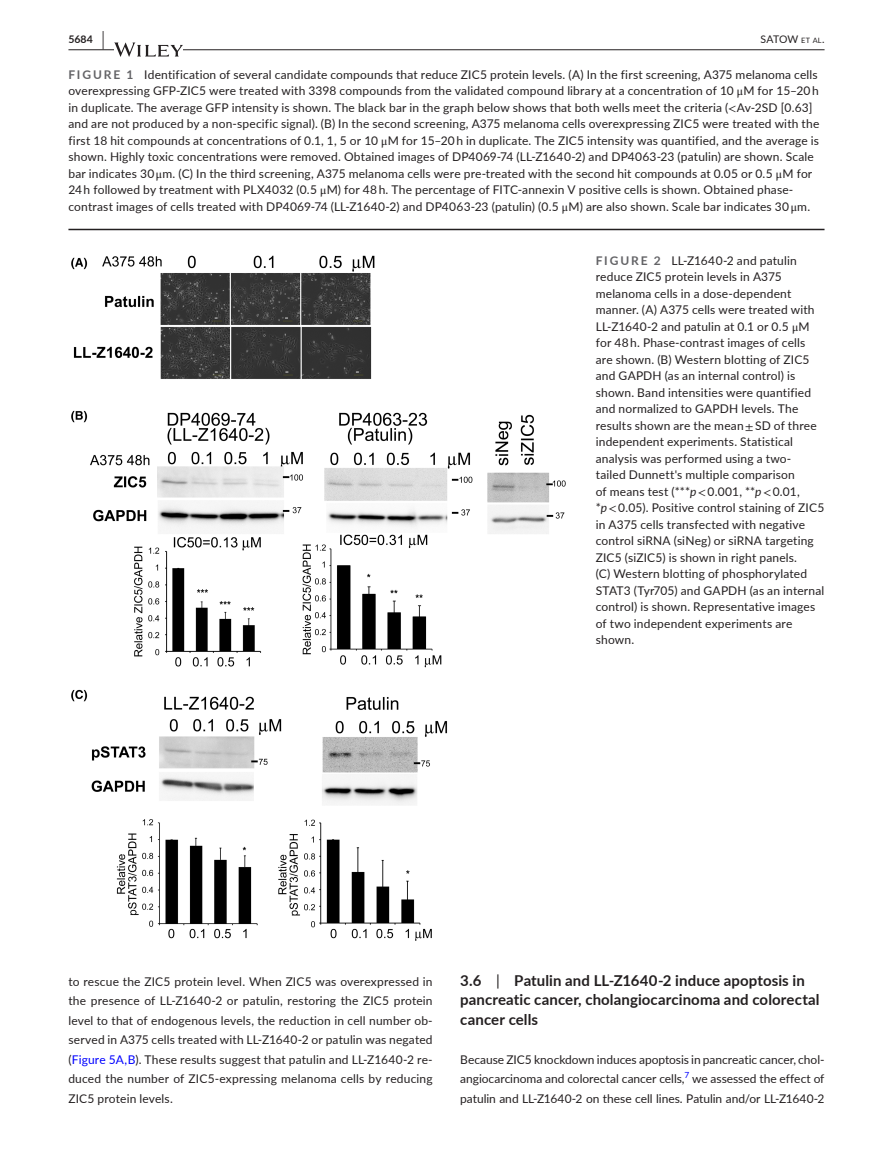
<style>
.page{position:relative;width:893px;height:1174px;background:#fff}
.page>*{position:absolute;margin:0;border:0;box-sizing:border-box;transform-origin:0 0}
.t1{font:700 15px/19.5px "Lato";letter-spacing:.005em;color:#231f20}
.t2{font:12px/16.5px "Lato";letter-spacing:.015em;color:#231f20;text-align:justify}
.t3{font:10.5px "Lato";color:#231f20}
.t4{font:700 10.5px "Lato";color:#231f20}
.s1{font-size:19.5px}
.s2{font-size:7.35px}
.s3{font-weight:700;color:#636366}
.s4{font-family:"STIX"}
.s5{font-style:italic}
.s6{color:#00f}
.s7{font-weight:400}
</style>
<div class="page">
<hr style="left:68px;top:49px;width:756px;height:1px;background:#231f20">
<svg style="left:114px;top:42px;width:69px;height:15px"></svg>
<hr style="left:68px;top:229px;width:756px;height:1px;background:#231f20">
<img style="left:71px;top:255px;width:495px;height:686px">
<p class="t4" style="left:68px;top:31px;width:37px">5684 <span class="s1">|</span></p>
<p class="t3" style="left:760px;top:31px;width:65px">SATOW <span class="s2">et al</span>.</p>
<p class="t2" style="left:68px;top:66px;width:752px;text-align:left"><span class="s3">FIGURE 1</span> Identification of several candidate compounds that reduce ZIC5 protein levels. (A) In the first screening, A375 melanoma cells overexpressing GFP-ZIC5 were treated with 3398 compounds from the validated compound library at a concentration of 10 <span class="s4">μ</span>M for 15–20 h in duplicate. The average GFP intensity is shown. The black bar in the graph below shows that both wells meet the criteria (<span class="s4">&lt;</span>Av-2SD [0.63] and are not produced by a non-specific signal). (B) In the second screening, A375 melanoma cells overexpressing ZIC5 were treated with the first 18 hit compounds at concentrations of 0.1, 1, 5 or 10 <span class="s4">μ</span>M for 15–20 h in duplicate. The ZIC5 intensity was quantified, and the average is shown. Highly toxic concentrations were removed. Obtained images of DP4069-74 (LL-Z1640-2) and DP4063-23 (patulin) are shown. Scale bar indicates 30 <span class="s4">μ</span>m. (C) In the third screening, A375 melanoma cells were pre-treated with the second hit compounds at 0.05 or 0.5 <span class="s4">μ</span>M for 24 h followed by treatment with PLX4032 (0.5 <span class="s4">μ</span>M) for 48 h. The percentage of FITC-annexin V positive cells is shown. Obtained phase&shy;contrast images of cells treated with DP4069-74 (LL-Z1640-2) and DP4063-23 (patulin) (0.5 <span class="s4">μ</span>M) are also shown. Scale bar indicates 30 <span class="s4">μ</span>m.</p>
<p class="t2" style="left:596px;top:252px;width:230px;text-align:left"><span class="s3">FIGURE 2</span> LL-Z1640-2 and patulin reduce ZIC5 protein levels in A375 melanoma cells in a dose-dependent manner. (A) A375 cells were treated with LL-Z1640-2 and patulin at 0.1 or 0.5 <span class="s4">μ</span>M for 48 h. Phase-contrast images of cells are shown. (B) Western blotting of ZIC5 and GAPDH (as an internal control) is shown. Band intensities were quantified and normalized to GAPDH levels. The results shown are the mean <span class="s4">±</span> SD of three independent experiments. Statistical analysis was performed using a two&shy;tailed Dunnett's multiple comparison<br>of means test (***<span class="s5">p</span><span class="s4">&lt;</span> 0.001, **<span class="s5">p</span><span class="s4">&lt;</span> 0.01,<br>*<span class="s5">p</span><span class="s4">&lt;</span> 0.05). Positive control staining of ZIC5 in A375 cells transfected with negative control siRNA (siNeg) or siRNA targeting ZIC5 (siZIC5) is shown in right panels.<br>(C) Western blotting of phosphorylated STAT3 (Tyr705) and GAPDH (as an internal control) is shown. Representative images of two independent experiments are shown.</p>
<p class="t2" style="left:68px;top:971px;width:366px;line-height:19.5px">to rescue the ZIC5 protein level. When ZIC5 was overexpressed in the presence of LL-Z1640-2 or patulin, restoring the ZIC5 protein level to that of endogenous levels, the reduction in cell number ob&shy;served in A375 cells treated with LL-Z1640-2 or patulin was negated (<span class="s6">Figure 5A,B</span>). These results suggest that patulin and LL-Z1640-2 re&shy;duced the number of ZIC5-expressing melanoma cells by reducing ZIC5 protein levels.</p>
<p class="t1" style="left:460px;top:970px;width:361px">3.6 <span class="s7">|</span> Patulin and LL-Z1640-2 induce apoptosis in pancreatic cancer, cholangiocarcinoma and colorectal cancer cells</p>
<p class="t2" style="left:460px;top:1049px;width:366px;line-height:19.5px">Because ZIC5 knockdown induces apoptosis in pancreatic cancer, chol&shy;angiocarcinoma and colorectal cancer cells,<sup>7</sup> we assessed the effect of patulin and LL-Z1640-2 on these cell lines. Patulin and/or LL-Z1640-2</p>
</div>
